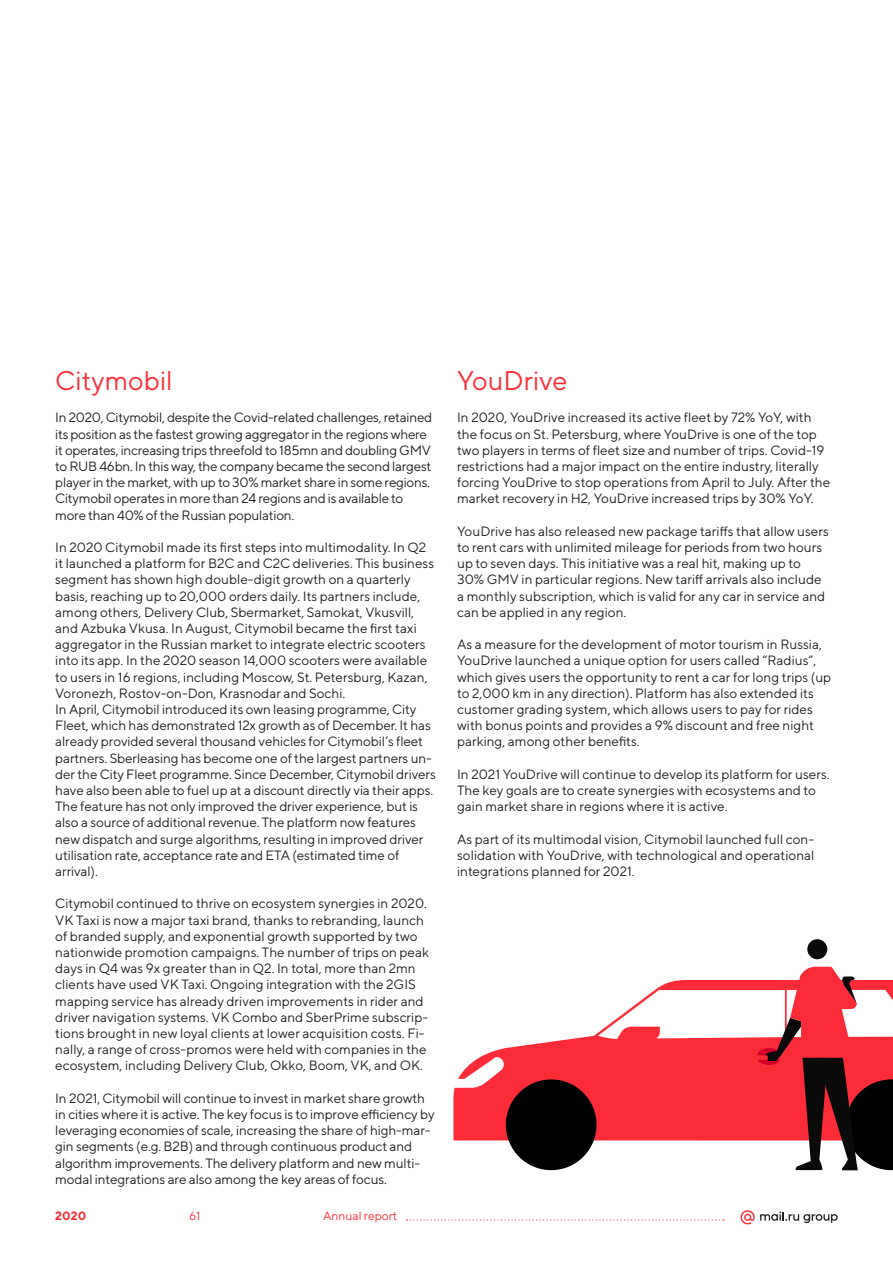
<style>
.page{position:relative;width:893px;height:1263px;background:#fff}
.page>*{position:absolute;margin:0;border:0;box-sizing:border-box;transform-origin:0 0}
.Zag_04{font:27px "TT Norms";color:#fc2c38}
.первый_абзац{font:13.5px/16.2px "TT Norms";color:#241f21}
.первый_абзац-2{font:13.5px/16.2px "TT Norms";letter-spacing:-.02em;color:#241f21}
.t1{font:12px "TT Norms";color:#fc2c38}
.t2{font:700 12px "TT Norms";color:#fc2c38}
</style>
<div class="page">
<svg style="left:407px;top:1219px;width:317px;height:1px"></svg>
<svg style="left:740px;top:1210px;width:98px;height:14px"></svg>
<svg style="left:453px;top:980px;width:301px;height:160px;fill:#fc2b38"></svg>
<div style="left:506px;top:1079px;width:90px;height:91px;background:#000;border-radius:50%"></div>
<div style="left:807px;top:939px;width:20px;height:20px;background:#0a0a0a;border-radius:50%"></div>
<svg style="left:754px;top:966px;width:139px;height:204px"></svg>
<p class="Zag_04" style="left:55px;top:364px;width:119px">Citymobil</p>
<p class="первый_абзац-2" style="left:55px;top:409px;width:379px">In 2020, Citymobil, despite the Covid-related challenges, retained its position as the fastest growing aggregator in the regions where it operates, increasing trips threefold to 185mn and doubling GMV to RUB 46bn. In this way, the company became the second largest player in the market, with up to 30% market share in some regions.<br>Citymobil operates in more than 24 regions and is available to more than 40% of the Russian population.</p>
<p class="первый_абзац" style="left:55px;top:539px;width:380px">In 2020 Citymobil made its first steps into multimodality. In Q2 it launched a platform for B2C and C2C deliveries. This business segment has shown high double-digit growth on a quarterly basis, reaching up to 20,000 orders daily. Its partners include, among others, Delivery Club, Sbermarket, Samokat, Vkusvill, and Azbuka Vkusa. In August, Citymobil became the first taxi aggregator in the Russian market to integrate electric scooters into its app. In the 2020 season 14,000 scooters were available to users in 16 regions, including Moscow, St. Petersburg, Kazan, Voronezh, Rostov-on-Don, Krasnodar and Sochi.</p>
<p class="первый_абзац" style="left:55px;top:701px;width:382px">In April, Citymobil introduced its own leasing programme, City Fleet, which has demonstrated 12x growth as of December. It has already provided several thousand vehicles for Citymobil’s fleet partners. Sberleasing has become one of the largest partners un&shy;der the City Fleet programme. Since December, Citymobil drivers have also been able to fuel up at a discount directly via their apps.<br>The feature has not only improved the driver experience, but is also a source of additional revenue. The platform now features new dispatch and surge algorithms, resulting in improved driver utilisation rate, acceptance rate and ETA (estimated time of arrival).</p>
<p class="первый_абзац" style="left:55px;top:895px;width:375px">Citymobil continued to thrive on ecosystem synergies in 2020.<br>VK Taxi is now a major taxi brand, thanks to rebranding, launch of branded supply, and exponential growth supported by two nationwide promotion campaigns. The number of trips on peak days in Q4 was 9x greater than in Q2. In total, more than 2mn clients have used VK Taxi. Ongoing integration with the 2GIS mapping service has already driven improvements in rider and driver navigation systems. VK Combo and SberPrime subscrip&shy;tions brought in new loyal clients at lower acquisition costs. Fi&shy;nally, a range of cross-promos were held with companies in the ecosystem, including Delivery Club, Okko, Boom, VK, and OK.</p>
<p class="первый_абзац" style="left:55px;top:1090px;width:381px">In 2021, Citymobil will continue to invest in market share growth in cities where it is active. The key focus is to improve efficiency by leveraging economies of scale, increasing the share of high-mar&shy;gin segments (e.g. B2B) and through continuous product and algorithm improvements. The delivery platform and new multi&shy;modal integrations are also among the key areas of focus.</p>
<p class="t2" style="left:55px;top:1208px;width:32px">2020</p>
<p class="t1" style="left:189px;top:1209px;width:13px">61</p>
<p class="t1" style="left:323px;top:1208px;width:76px">Annual report</p>
<p class="Zag_04" style="left:457px;top:364px;width:112px">YouDrive</p>
<p class="первый_абзац" style="left:457px;top:409px;width:375px">In 2020, YouDrive increased its active fleet by 72% YoY, with the focus on St. Petersburg, where YouDrive is one of the top two players in terms of fleet size and number of trips. Covid-19 restrictions had a major impact on the entire industry, literally forcing YouDrive to stop operations from April to July. After the market recovery in H2, YouDrive increased trips by 30% YoY.</p>
<p class="первый_абзац" style="left:457px;top:523px;width:373px">YouDrive has also released new package tariffs that allow users to rent cars with unlimited mileage for periods from two hours up to seven days. This initiative was a real hit, making up to 30% GMV in particular regions. New tariff arrivals also include a monthly subscription, which is valid for any car in service and can be applied in any region.</p>
<p class="первый_абзац" style="left:457px;top:636px;width:376px">As a measure for the development of motor tourism in Russia, YouDrive launched a unique option for users called “Radius”, which gives users the opportunity to rent a car for long trips (up to 2,000 km in any direction). Platform has also extended its customer grading system, which allows users to pay for rides with bonus points and provides a 9% discount and free night parking, among other benefits.</p>
<p class="первый_абзац" style="left:457px;top:766px;width:374px">In 2021 YouDrive will continue to develop its platform for users.<br>The key goals are to create synergies with ecosystems and to gain market share in regions where it is active.</p>
<p class="первый_абзац" style="left:457px;top:830px;width:359px;text-align:justify">As part of its multimodal vision, Citymobil launched full con&shy;solidation with YouDrive, with technological and operational integrations planned for 2021.</p>
</div>
